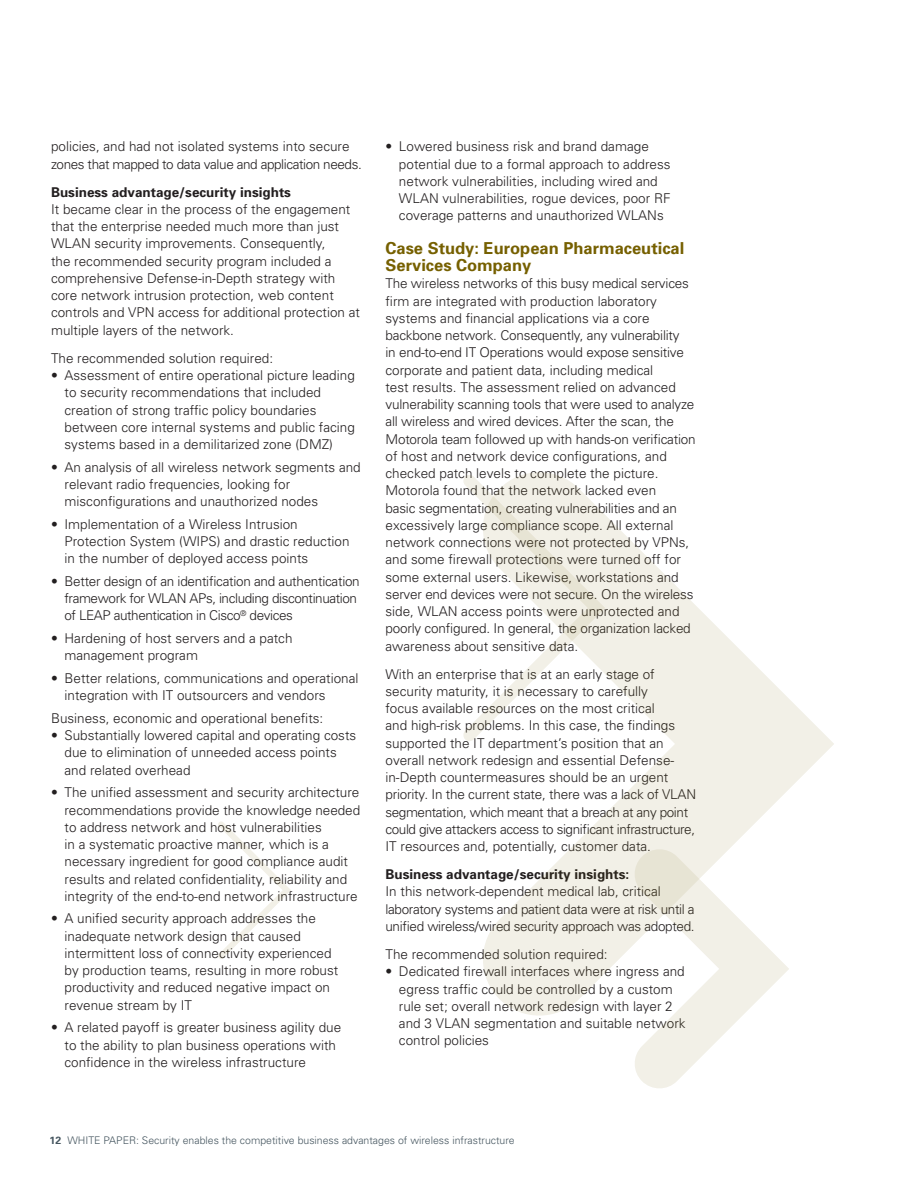
<style>
.page{position:relative;width:918px;height:1188px;background:#fff}
.page>*{position:absolute;margin:0;border:0;box-sizing:border-box;transform-origin:0 0}
.Body_copy{font:700 16.5px/17.2px "Univers";color:#766000}
.Body_copy-2{font:300 13.5px/17.2px "Univers";color:#231f20}
.Bullets{font:300 13.5px/17.2px "Univers";color:#231f20}
.Body_copy-3{font:300 13.5px/17.2px "Univers";letter-spacing:-.025em;color:#231f20}
.Bullets-2{font:300 13.5px/17.2px "Univers";letter-spacing:-.03em;color:#231f20}
.Body_copy-4{font:300 13.5px/17.2px "Univers";letter-spacing:-.03em;color:#231f20}
.Descriptor{font:300 10.5px "Univers";color:#45555f}
.s1{font-weight:700}
</style>
<div class="page">
<svg style="left:483px;top:472px;width:351px;height:544px"></svg>
<svg style="left:218px;top:821px;width:73px;height:138px"></svg>
<svg style="left:633px;top:848px;width:156px;height:240px"></svg>
<svg style="left:463px;top:474px;width:142px;height:268px"></svg>
<p class="Body_copy-4" style="left:51px;top:138px;width:312px">policies, and had not isolated systems into secure zones that mapped to data value and application needs.</p>
<p class="Body_copy-2" style="left:51px;top:183px;width:311px"><span class="s1">Business advantage/security insights<br></span>It became clear in the process of the engagement that the enterprise needed much more than just WLAN security improvements. Consequently,<br>the recommended security program included a comprehensive Defense-in-Depth strategy with core network intrusion protection, web content controls and VPN access for additional protection at multiple layers of the network.</p>
<p class="Body_copy-2" style="left:51px;top:349px;width:224px">The recommended solution required:</p>
<p class="Bullets" style="left:65px;top:366px;width:292px;text-indent:-14px">• Assessment of entire operational picture leading to security recommendations that included creation of strong traffic policy boundaries between core internal systems and public facing systems based in a demilitarized zone (DMZ)</p>
<p class="Bullets" style="left:65px;top:458px;width:298px;text-indent:-14px">• An analysis of all wireless network segments and relevant radio frequencies, looking for misconfigurations and unauthorized nodes</p>
<p class="Bullets" style="left:65px;top:515px;width:287px;text-indent:-14px">• Implementation of a Wireless Intrusion<br>Protection System (WIPS) and drastic reduction in the number of deployed access points</p>
<p class="Bullets-2" style="left:65px;top:572px;width:297px;text-indent:-14px">• Better design of an identification and authentication framework for WLAN APs, including discontinuation of LEAP authentication in Cisco<sup>®</sup> devices</p>
<p class="Bullets" style="left:65px;top:629px;width:230px;text-indent:-14px">• Hardening of host servers and a patch management program</p>
<p class="Bullets" style="left:65px;top:669px;width:296px;text-indent:-14px">• Better relations, communications and operational integration with IT outsourcers and vendors</p>
<p class="Body_copy-2" style="left:51px;top:709px;width:274px">Business, economic and operational benefits:</p>
<p class="Bullets" style="left:65px;top:726px;width:293px;text-indent:-14px">• Substantially lowered capital and operating costs due to elimination of unneeded access points and related overhead</p>
<p class="Bullets" style="left:65px;top:784px;width:297px;text-indent:-14px">• The unified assessment and security architecture recommendations provide the knowledge needed to address network and host vulnerabilities<br>in a systematic proactive manner, which is a necessary ingredient for good compliance audit results and related confidentiality, reliability and integrity of the end-to-end network infrastructure</p>
<p class="Bullets" style="left:65px;top:910px;width:275px;text-indent:-14px">• A unified security approach addresses the inadequate network design that caused intermittent loss of connectivity experienced by production teams, resulting in more robust productivity and reduced negative impact on revenue stream by IT</p>
<p class="Bullets" style="left:65px;top:1019px;width:278px;text-indent:-14px">• A related payoff is greater business agility due to the ability to plan business operations with confidence in the wireless infrastructure</p>
<p class="Bullets" style="left:399px;top:138px;width:273px;text-indent:-14px">• Lowered business risk and brand damage potential due to a formal approach to address network vulnerabilities, including wired and WLAN vulnerabilities, rogue devices, poor RF coverage patterns and unauthorized WLANs</p>
<p class="Body_copy" style="left:385px;top:239px;width:300px">Case Study: European Pharmaceutical<br>Services Company</p>
<p class="Body_copy-2" style="left:385px;top:275px;width:312px">The wireless networks of this busy medical services firm are integrated with production laboratory systems and financial applications via a core backbone network. Consequently, any vulnerability<br>in end-to-end IT Operations would expose sensitive corporate and patient data, including medical<br>test results. The assessment relied on advanced vulnerability scanning tools that were used to analyze all wireless and wired devices. After the scan, the Motorola team followed up with hands-on verification of host and network device configurations, and checked patch levels to complete the picture.<br>Motorola found that the network lacked even<br>basic segmentation, creating vulnerabilities and an excessively large compliance scope. All external network connections were not protected by VPNs, and some firewall protections were turned off for some external users. Likewise, workstations and server end devices were not secure. On the wireless side, WLAN access points were unprotected and poorly configured. In general, the organization lacked awareness about sensitive data.</p>
<p class="Body_copy-2" style="left:385px;top:665px;width:312px">With an enterprise that is at an early stage of security maturity, it is necessary to carefully<br>focus available resources on the most critical<br>and high-risk problems. In this case, the findings supported the IT department’s position that an overall network redesign and essential Defense&shy;in-Depth countermeasures should be an urgent priority. In the current state, there was a lack of VLAN segmentation, which meant that a breach at any point could give attackers access to significant infrastructure, IT resources and, potentially, customer data.</p>
<p class="Body_copy-3" style="left:385px;top:865px;width:311px"><span class="s1">Business advantage/security insights:<br></span>In this network-dependent medical lab, critical laboratory systems and patient data were at risk until a unified wireless/wired security approach was adopted.</p>
<p class="Body_copy-2" style="left:385px;top:945px;width:224px">The recommended solution required:</p>
<p class="Bullets" style="left:399px;top:963px;width:288px;text-indent:-14px">• Dedicated firewall interfaces where ingress and egress traffic could be controlled by a custom rule set; overall network redesign with layer 2 and 3 VLAN segmentation and suitable network control policies</p>
<p class="Descriptor" style="left:50px;top:1134px;width:467px"><span class="s1">12</span> WHITE PAPER: Security enables the competitive business advantages of wireless infrastructure</p>
</div>
